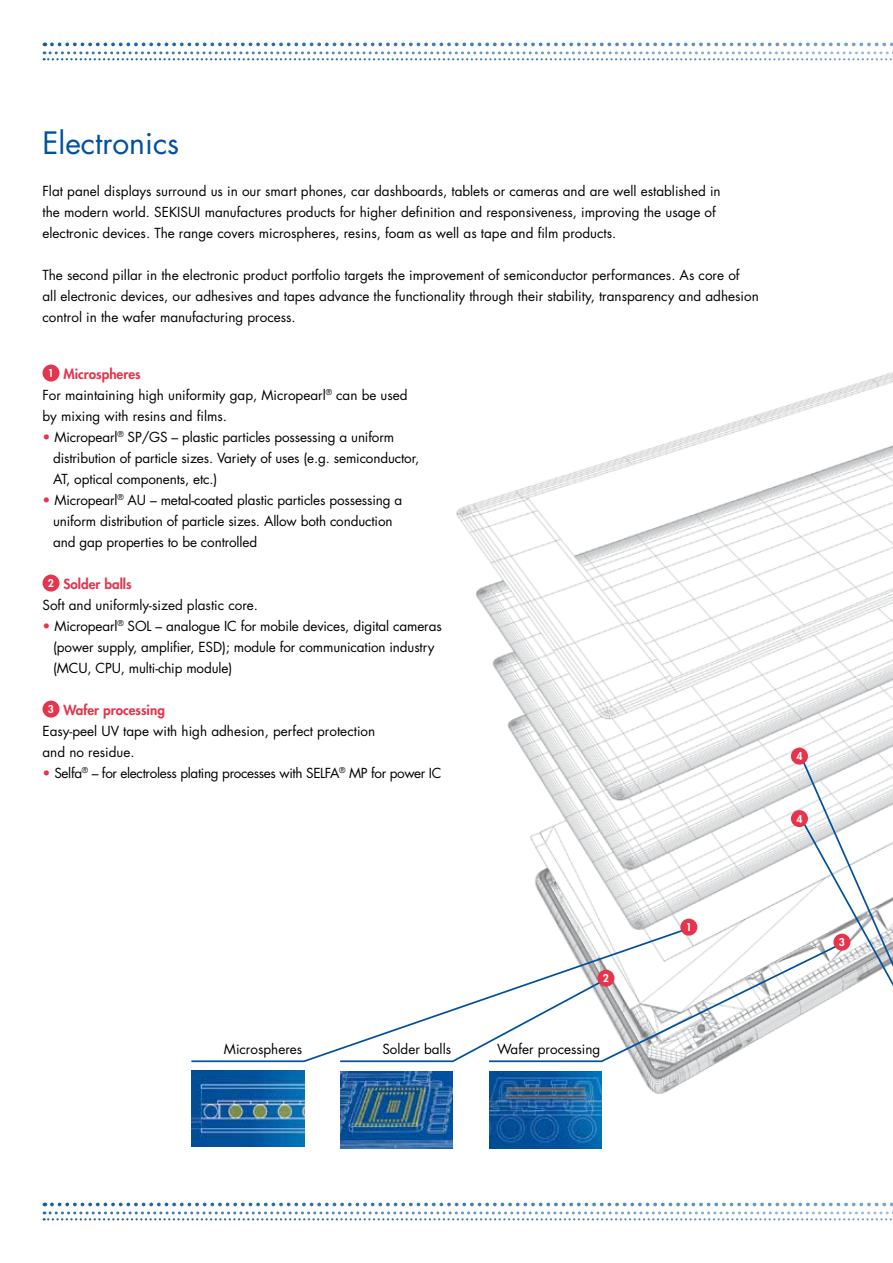
<style>
.page{position:relative;width:893px;height:1263px;background:#fff}
.page>*{position:absolute;margin:0;border:0;box-sizing:border-box;transform-origin:0 0}
.t1{font:30px "Futura";color:#00519e}
.t2{font:13.5px/21px "Futura";color:#000}
.t3{font:13.5px "Futura";letter-spacing:-.025em;color:#000}
.t4{font:800 10.5px "Futura";color:#fff}
.s1{font-weight:800;font-size:10.5px;color:#fff}
.s2{font-weight:800;color:#e5344b}
.s3{color:#e5344b}
</style>
<div class="page">
<img style="left:456px;top:372px;width:437px;height:722px">
<img style="left:489px;top:1071px;width:113px;height:77px">
<img style="left:340px;top:1071px;width:113px;height:77px">
<img style="left:191px;top:1070px;width:113px;height:77px">
<div style="left:43px;top:365px;width:17px;height:17px;background:#e5344b;border-radius:50%"></div>
<div style="left:43px;top:575px;width:17px;height:17px;background:#e5344b;border-radius:50%"></div>
<div style="left:43px;top:701px;width:17px;height:17px;background:#e5344b;border-radius:50%"></div>
<svg style="left:191px;top:1048px;width:147px;height:15px"></svg>
<div style="left:791px;top:748px;width:17px;height:17px;background:#e5344b;border-radius:50%"></div>
<svg style="left:338px;top:754px;width:555px;height:309px"></svg>
<div style="left:791px;top:810px;width:17px;height:17px;background:#e5344b;border-radius:50%"></div>
<svg style="left:44px;top:43px;width:849px;height:17px"></svg>
<svg style="left:44px;top:1202px;width:849px;height:18px"></svg>
<h1 class="t1" style="left:43px;top:123px;width:138px">Electronics</h1>
<p class="t2" style="left:43px;top:180px;width:680px">Flat panel displays surround us in our smart phones, car dashboards, tablets or cameras and are well established in the modern world. SEKISUI manufactures products for higher definition and responsiveness, improving the usage of electronic devices. The range covers microspheres, resins, foam as well as tape and film products.</p>
<p class="t2" style="left:43px;top:264px;width:718px">The second pillar in the electronic product portfolio targets the improvement of semiconductor performances. As core of<br>all electronic devices, our adhesives and tapes advance the functionality through their stability, transparency and adhesion control in the wafer manufacturing process.</p>
<p class="t2" style="left:43px;top:363px;width:367px;text-indent:5px"><span class="s1">1</span> <span class="s2">Microspheres<br></span>For maintaining high uniformity gap, Micropearl<sup>®</sup> can be used by mixing with resins and films.</p>
<p class="t2" style="left:53px;top:426px;width:368px;text-indent:-11px"><span class="s3">•</span> Micropearl<sup>®</sup> SP/GS – plastic particles possessing a uniform distribution of particle sizes. Variety of uses (e.g. semiconductor,<br>AT, optical components, etc.)</p>
<p class="t2" style="left:53px;top:489px;width:351px;text-indent:-11px"><span class="s3">•</span> Micropearl<sup>®</sup> AU – metal-coated plastic particles possessing a uniform distribution of particle sizes. Allow both conduction and gap properties to be controlled</p>
<p class="t2" style="left:43px;top:573px;width:217px;text-indent:5px"><span class="s1">2</span> <span class="s2">Solder balls<br></span>Soft and uniformly-sized plastic core.</p>
<p class="t2" style="left:53px;top:615px;width:390px;text-indent:-11px"><span class="s3">•</span> Micropearl<sup>®</sup> SOL – analogue IC for mobile devices, digital cameras (power supply, amplifier, ESD); module for communication industry (MCU, CPU, multi-chip module)</p>
<p class="t2" style="left:43px;top:699px;width:334px;text-indent:5px"><span class="s1">3</span> <span class="s2">Wafer processing<br></span>Easy-peel UV tape with high adhesion, perfect protection and no residue.</p>
<p class="t3" style="left:43px;top:764px;width:400px"><span class="s3">•</span> Selfa<sup>®</sup> – for electroless plating processes with SELFA<sup>®</sup> MP for power IC</p>
<p class="t4" style="left:796px;top:750px;width:8px">4</p>
<p class="t4" style="left:796px;top:812px;width:8px">4</p>
<p class="t4" style="left:603px;top:972px;width:8px">2</p>
<p class="t2" style="left:224px;top:1038px;width:80px">Microspheres</p>
<p class="t2" style="left:382px;top:1038px;width:70px">Solder balls</p>
<p class="t2" style="left:497px;top:1038px;width:105px">Wafer processing</p>
<p class="t4" style="left:686px;top:921px;width:8px">1</p>
<p class="t4" style="left:839px;top:936px;width:8px">3</p>
</div>
